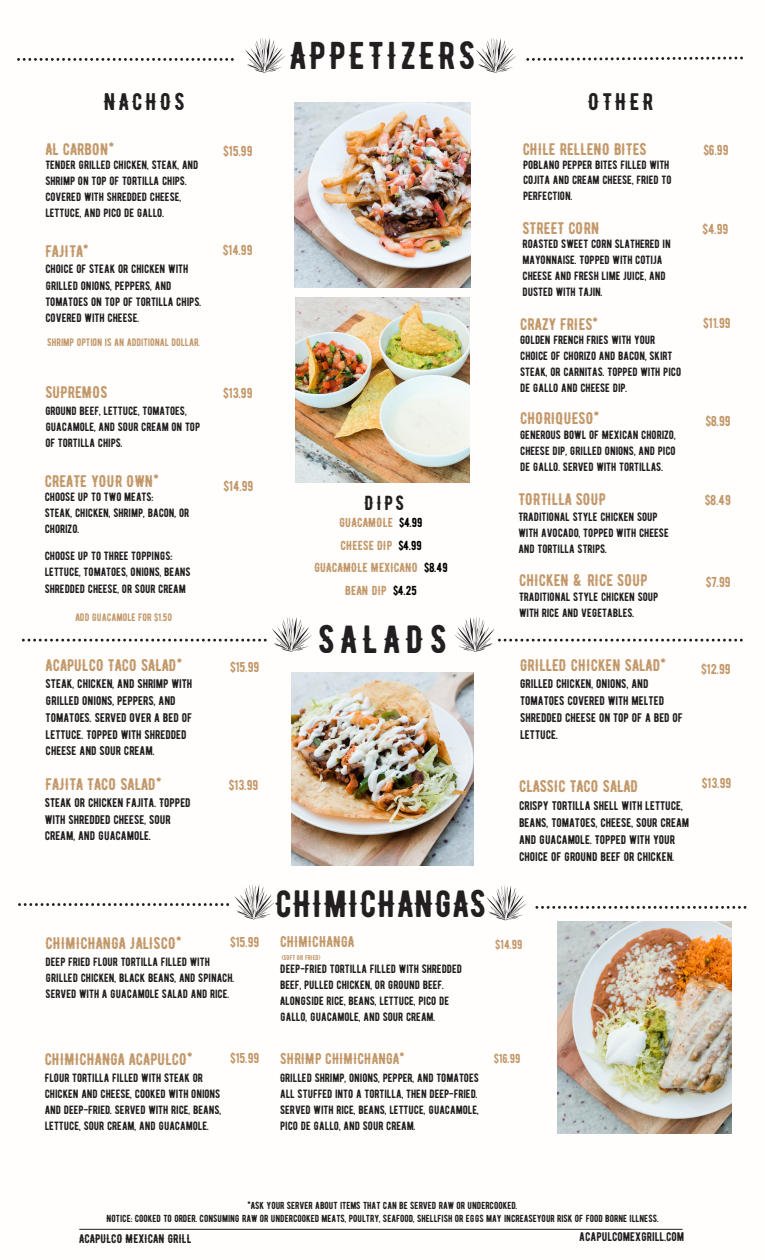
<style>
.page{position:relative;width:765px;height:1260px;background:#fff}
.page>*{position:absolute;margin:0;border:0;box-sizing:border-box;transform-origin:0 0}
.t1{font:39.12px "BERNIER Regular";letter-spacing:.145em;color:#231f20}
.t2{font:38.75px "BERNIER Regular";letter-spacing:.085em;color:#231f20}
.t3{font:38px "BERNIER Regular";letter-spacing:.03em;color:#231f20}
.t4{font:24px "BERNIER Regular";letter-spacing:.125em;color:#231f20}
.t5{font:20.25px "BERNIER Regular";color:#231f20}
.t6{font:16.75px "BERNIER Regular";color:#c3996b}
.t7{font:15.5px "BERNIER Regular";color:#c3996b}
.t8{font:14.38px "BERNIER Regular";color:#c3996b}
.t9{font:13px "BERNIER Regular";color:#c3996b}
.t10{font:12.5px/16.9px "BERNIER Regular";color:#231f20}
.t11{font:12.12px/16.2px "BERNIER Regular";color:#231f20}
.t12{font:12px/16px "BERNIER Regular";color:#231f20}
.t13{font:10.75px "BERNIER Regular";color:#c3996b}
.t14{font:10.25px "BERNIER Regular";color:#231f20}
.t15{font:7px "BERNIER Regular";color:#c3996b}
.s1{color:#000}
</style>
<div class="page">
<hr style="left:80px;top:1229px;width:602px;height:1px;background:#231f20">
<svg style="left:486px;top:885px;width:40px;height:35px"></svg>
<svg style="left:18px;top:884px;width:257px;height:35px"></svg>
<svg style="left:535px;top:906px;width:211px;height:3px"></svg>
<svg style="left:245px;top:38px;width:40px;height:35px"></svg>
<svg style="left:476px;top:38px;width:40px;height:35px"></svg>
<svg style="left:526px;top:57px;width:217px;height:4px"></svg>
<svg style="left:455px;top:617px;width:288px;height:35px"></svg>
<svg style="left:22px;top:617px;width:290px;height:35px"></svg>
<img style="left:295px;top:102px;width:175px;height:186px">
<img style="left:295px;top:297px;width:175px;height:186px">
<img style="left:291px;top:673px;width:183px;height:193px">
<img style="left:557px;top:921px;width:175px;height:212px">
<svg style="left:17px;top:58px;width:217px;height:3px"></svg>
<p class="t4" style="left:104px;top:87px;width:83px">NACHOS</p>
<p class="t6" style="left:45px;top:139px;width:70px">AL CARBON*</p>
<p class="t8" style="left:223px;top:142px;width:31px">$15.99</p>
<p class="t12" style="left:45px;top:157px;width:155px">TENDER GRILLED CHICKEN, STEAK, AND<br>SHRIMP ON TOP OF TORTILLA CHIPS.<br>COVERED WITH SHREDDED CHEESE,<br>LETTUCE, AND PICO DE GALLO.</p>
<p class="t6" style="left:45px;top:242px;width:45px">FAJITA*</p>
<p class="t8" style="left:223px;top:241px;width:31px">$14.99</p>
<p class="t11" style="left:45px;top:261px;width:157px">CHOICE OF STEAK OR CHICKEN WITH<br>GRILLED ONIONS, PEPPERS, AND<br>TOMATOES ON TOP OF TORTILLA CHIPS.<br>COVERED WITH CHEESE.</p>
<p class="t13" style="left:47px;top:336px;width:154px">SHRIMP OPTION IS AN ADDITIONAL DOLLAR.</p>
<p class="t6" style="left:45px;top:382px;width:64px">SUPREMOS</p>
<p class="t8" style="left:223px;top:385px;width:31px">$13.99</p>
<p class="t12" style="left:45px;top:403px;width:156px">GROUND BEEF, LETTUCE, TOMATOES,<br>GUACAMOLE, AND SOUR CREAM ON TOP<br>OF TORTILLA CHIPS.</p>
<p class="t6" style="left:45px;top:471px;width:116px">CREATE YOUR OWN*</p>
<p class="t8" style="left:224px;top:478px;width:31px">$14.99</p>
<p class="t12" style="left:45px;top:489px;width:110px">CHOOSE UP TO TWO MEATS:</p>
<p class="t12" style="left:45px;top:505px;width:146px">STEAK, CHICKEN, SHRIMP, BACON, OR<br>CHORIZO.</p>
<p class="t12" style="left:45px;top:548px;width:129px">CHOOSE UP TO THREE TOPPINGS:</p>
<p class="t12" style="left:45px;top:564px;width:148px">LETTUCE, TOMATOES, ONIONS, BEANS</p>
<p class="t12" style="left:45px;top:580px;width:143px">SHREDDED CHEESE, OR SOUR CREAM</p>
<p class="t13" style="left:75px;top:611px;width:98px">ADD GUACAMOLE FOR $1.50</p>
<p class="t6" style="left:46px;top:655px;width:138px">ACAPULCO TACO SALAD*</p>
<p class="t8" style="left:230px;top:659px;width:31px">$15.99</p>
<p class="t10" style="left:46px;top:675px;width:148px">STEAK, CHICKEN, AND SHRIMP WITH<br>GRILLED ONIONS, PEPPERS, AND<br>TOMATOES. SERVED OVER A BED OF<br>LETTUCE. TOPPED WITH SHREDDED<br>CHEESE AND SOUR CREAM.</p>
<p class="t6" style="left:45px;top:774px;width:118px">FAJITA TACO SALAD*</p>
<p class="t8" style="left:229px;top:776px;width:31px">$13.99</p>
<p class="t10" style="left:45px;top:794px;width:148px">STEAK OR CHICKEN FAJITA. TOPPED<br>WITH SHREDDED CHEESE, SOUR<br>CREAM, AND GUACAMOLE.</p>
<p class="t6" style="left:46px;top:933px;width:137px">CHIMICHANGA JALISCO*</p>
<p class="t12" style="left:46px;top:954px;width:190px">DEEP FRIED FLOUR TORTILLA FILLED WITH<br>GRILLED CHICKEN, BLACK BEANS, AND SPINACH.<br>SERVED WITH A GUACAMOLE SALAD AND RICE.</p>
<p class="t8" style="left:230px;top:933px;width:31px">$15.99</p>
<p class="t6" style="left:45px;top:1049px;width:150px">CHIMICHANGA ACAPULCO*</p>
<p class="t8" style="left:230px;top:1049px;width:31px">$15.99</p>
<p class="t12" style="left:45px;top:1070px;width:178px">FLOUR TORTILLA FILLED WITH STEAK OR CHICKEN AND CHEESE, COOKED WITH ONIONS AND DEEP-FRIED. SERVED WITH RICE, BEANS, LETTUCE, SOUR CREAM, AND GUACAMOLE.</p>
<p class="t2" style="left:290px;top:32px;width:187px">APPETIZERS</p>
<p class="t5" style="left:365px;top:491px;width:41px">DIPS</p>
<p class="t9" style="left:340px;top:515px;width:84px">GUACAMOLE <span class="s1">$4.99</span></p>
<p class="t9" style="left:340px;top:538px;width:83px">CHEESE DIP <span class="s1">$4.99</span></p>
<p class="t9" style="left:314px;top:560px;width:135px">GUACAMOLE MEXICANO <span class="s1">$8.49</span></p>
<p class="t9" style="left:345px;top:583px;width:73px">BEAN DIP <span class="s1">$4.25</span></p>
<p class="t1" style="left:318px;top:616px;width:130px">SALADS</p>
<p class="t3" style="left:276px;top:881px;width:212px">CHIMICHANGAS</p>
<p class="t4" style="left:588px;top:87px;width:67px">OTHER</p>
<p class="t6" style="left:523px;top:139px;width:126px">CHILE RELLENO BITES</p>
<p class="t8" style="left:704px;top:141px;width:26px">$6.99</p>
<p class="t12" style="left:523px;top:156px;width:150px">POBLANO PEPPER BITES FILLED WITH<br>COJITA AND CREAM CHEESE, FRIED TO<br>PERFECTION.</p>
<p class="t6" style="left:523px;top:218px;width:79px">STREET CORN</p>
<p class="t8" style="left:703px;top:220px;width:27px">$4.99</p>
<p class="t12" style="left:523px;top:236px;width:150px">ROASTED SWEET CORN SLATHERED IN<br>MAYONNAISE. TOPPED WITH COTIJA<br>CHEESE AND FRESH LIME JUICE, AND<br>DUSTED WITH TAJIN.</p>
<p class="t6" style="left:520px;top:314px;width:79px">CRAZY FRIES*</p>
<p class="t8" style="left:703px;top:314px;width:29px">$11.99</p>
<p class="t12" style="left:520px;top:332px;width:162px">GOLDEN FRENCH FRIES WITH YOUR<br>CHOICE OF CHORIZO AND BACON, SKIRT<br>STEAK, OR CARNITAS. TOPPED WITH PICO<br>DE GALLO AND CHEESE DIP.</p>
<p class="t6" style="left:520px;top:408px;width:81px">CHORIQUESO*</p>
<p class="t8" style="left:705px;top:412px;width:27px">$8.99</p>
<p class="t12" style="left:520px;top:427px;width:157px;text-align:justify">GENEROUS BOWL OF MEXICAN CHORIZO, CHEESE DIP, GRILLED ONIONS, AND PICO DE GALLO. SERVED WITH TORTILLAS.</p>
<p class="t6" style="left:518px;top:489px;width:89px">TORTILLA SOUP</p>
<p class="t8" style="left:705px;top:491px;width:27px">$8.49</p>
<p class="t12" style="left:518px;top:509px;width:152px">TRADITIONAL STYLE CHICKEN SOUP<br>WITH AVOCADO, TOPPED WITH CHEESE<br>AND TORTILLA STRIPS.</p>
<p class="t6" style="left:519px;top:570px;width:130px">CHICKEN &amp; RICE SOUP</p>
<p class="t8" style="left:706px;top:574px;width:26px">$7.99</p>
<p class="t12" style="left:519px;top:589px;width:141px">TRADITIONAL STYLE CHICKEN SOUP<br>WITH RICE AND VEGETABLES.</p>
<p class="t6" style="left:520px;top:655px;width:147px">GRILLED CHICKEN SALAD*</p>
<p class="t8" style="left:701px;top:660px;width:31px">$12.99</p>
<p class="t10" style="left:520px;top:675px;width:164px">GRILLED CHICKEN, ONIONS, AND<br>TOMATOES COVERED WITH MELTED<br>SHREDDED CHEESE ON TOP OF A BED OF<br>LETTUCE.</p>
<p class="t6" style="left:519px;top:776px;width:121px">CLASSIC TACO SALAD</p>
<p class="t8" style="left:702px;top:775px;width:31px">$13.99</p>
<p class="t10" style="left:519px;top:797px;width:172px">CRISPY TORTILLA SHELL WITH LETTUCE, BEANS, TOMATOES, CHEESE, SOUR CREAM AND GUACAMOLE. TOPPED WITH YOUR CHOICE OF GROUND BEEF OR CHICKEN.</p>
<p class="t7" style="left:280px;top:933px;width:76px">CHIMICHANGA</p>
<p class="t9" style="left:495px;top:937px;width:29px">$14.99</p>
<p class="t15" style="left:282px;top:954px;width:40px">(SOFT OR FRIED)</p>
<p class="t12" style="left:280px;top:961px;width:183px">DEEP-FRIED TORTILLA FILLED WITH SHREDDED BEEF, PULLED CHICKEN, OR GROUND BEEF.<br>ALONGSIDE RICE, BEANS, LETTUCE, PICO DE GALLO, GUACAMOLE, AND SOUR CREAM.</p>
<p class="t7" style="left:280px;top:1049px;width:126px">SHRIMP CHIMICHANGA*</p>
<p class="t9" style="left:494px;top:1051px;width:28px">$16.99</p>
<p class="t12" style="left:280px;top:1070px;width:200px;text-align:justify">GRILLED SHRIMP, ONIONS, PEPPER, AND TOMATOES ALL STUFFED INTO A TORTILLA, THEN DEEP-FRIED.<br>SERVED WITH RICE, BEANS, LETTUCE, GUACAMOLE, PICO DE GALLO, AND SOUR CREAM.</p>
<p class="t14" style="left:248px;top:1199px;width:271px">*ASK YOUR SERVER ABOUT ITEMS THAT CAN BE SERVED RAW OR UNDERCOOKED.</p>
<p class="t14" style="left:106px;top:1212px;width:554px">NOTICE: COOKED TO ORDER. CONSUMING RAW OR UNDERCOOKED MEATS, POULTRY, SEAFOOD, SHELLFISH OR EGGS MAY INCREASEYOUR RISK OF FOOD BORNE ILLNESS.</p>
<p class="t10" style="left:79px;top:1230px;width:114px">ACAPULCO MEXICAN GRILL</p>
<p class="t10" style="left:579px;top:1228px;width:106px">ACAPULCOMEXGRILL.COM</p>
</div>
